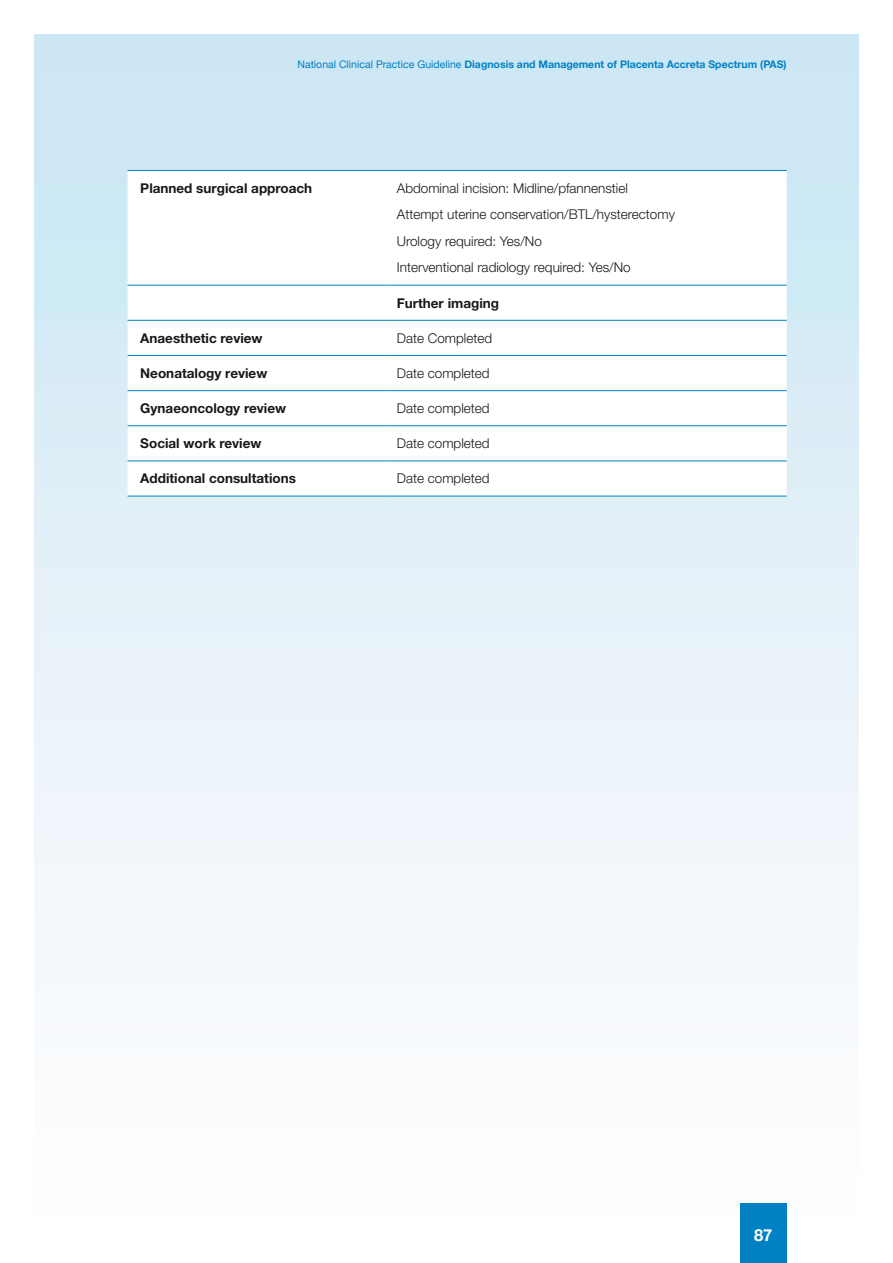
<style>
.page{position:relative;width:893px;height:1263px;background:#fff}
.page>*{position:absolute;margin:0;border:0;box-sizing:border-box;transform-origin:0 0}
.t1{font:700 16.5px "Helvetica Neue";color:#fff}
.Table_Body{font:300 13.5px "Helvetica Neue LT Std";color:#1a171c}
.Table_Body-2{font:700 13.5px "Helvetica Neue LT Std";color:#1a171c}
.t2{font:700 10.5px "Helvetica Neue";color:#0081c4}
.s1{font-weight:400}
</style>
<div class="page">
<div style="left:34px;top:34px;width:825px;height:1195px;background:linear-gradient(to bottom,#c8e5f3,#fffeff)"></div>
<div style="left:740px;top:1203px;width:47px;height:60px;background:#0081c4"></div>
<svg style="left:128px;top:171px;width:659px;height:325px"></svg>
<hr style="left:128px;top:170px;width:256px;height:1px;background:#0081c4">
<hr style="left:384px;top:170px;width:403px;height:1px;background:#0081c4">
<hr style="left:384px;top:285px;width:403px;height:1px;background:#0081c4">
<hr style="left:128px;top:320px;width:256px;height:1px;background:#0081c4">
<hr style="left:384px;top:320px;width:403px;height:1px;background:#0081c4">
<hr style="left:128px;top:355px;width:256px;height:1px;background:#0081c4">
<hr style="left:384px;top:355px;width:403px;height:1px;background:#0081c4">
<hr style="left:128px;top:390px;width:256px;height:1px;background:#0081c4">
<hr style="left:384px;top:390px;width:403px;height:1px;background:#0081c4">
<hr style="left:128px;top:425px;width:256px;height:1px;background:#0081c4">
<hr style="left:384px;top:425px;width:403px;height:1px;background:#0081c4">
<hr style="left:128px;top:460px;width:256px;height:1px;background:#0081c4">
<hr style="left:384px;top:460px;width:403px;height:1px;background:#0081c4">
<hr style="left:128px;top:496px;width:256px;height:1px;background:#0081c4">
<hr style="left:384px;top:496px;width:403px;height:1px;background:#0081c4">
<hr style="left:128px;top:285px;width:256px;height:1px;background:#0081c4">
<p class="t2" style="left:297px;top:56px;width:491px"><span class="s1">National Clinical Practice Guideline</span> Diagnosis and Management of Placenta Accreta Spectrum (PAS)</p>
<p class="Table_Body-2" style="left:140px;top:180px;width:173px">Planned surgical approach</p>
<p class="Table_Body" style="left:397px;top:180px;width:232px">Abdominal incision: Midline/pfannenstiel</p>
<p class="Table_Body" style="left:397px;top:206px;width:280px">Attempt uterine conservation/BTL/hysterectomy</p>
<p class="Table_Body" style="left:397px;top:233px;width:147px">Urology required: Yes/No</p>
<p class="Table_Body" style="left:397px;top:259px;width:235px">Interventional radiology required: Yes/No</p>
<p class="Table_Body-2" style="left:397px;top:294px;width:104px">Further imaging</p>
<p class="Table_Body-2" style="left:140px;top:329px;width:124px">Anaesthetic review</p>
<p class="Table_Body" style="left:397px;top:330px;width:97px">Date Completed</p>
<p class="Table_Body-2" style="left:140px;top:365px;width:128px">Neonatalogy review</p>
<p class="Table_Body" style="left:397px;top:365px;width:94px">Date completed</p>
<p class="Table_Body-2" style="left:140px;top:400px;width:147px">Gynaeoncology review</p>
<p class="Table_Body" style="left:397px;top:400px;width:94px">Date completed</p>
<p class="Table_Body-2" style="left:140px;top:435px;width:123px">Social work review</p>
<p class="Table_Body" style="left:397px;top:435px;width:94px">Date completed</p>
<p class="Table_Body-2" style="left:140px;top:470px;width:157px">Additional consultations</p>
<p class="Table_Body" style="left:397px;top:470px;width:94px">Date completed</p>
<p class="t1" style="left:754px;top:1222px;width:20px">87</p>
</div>
